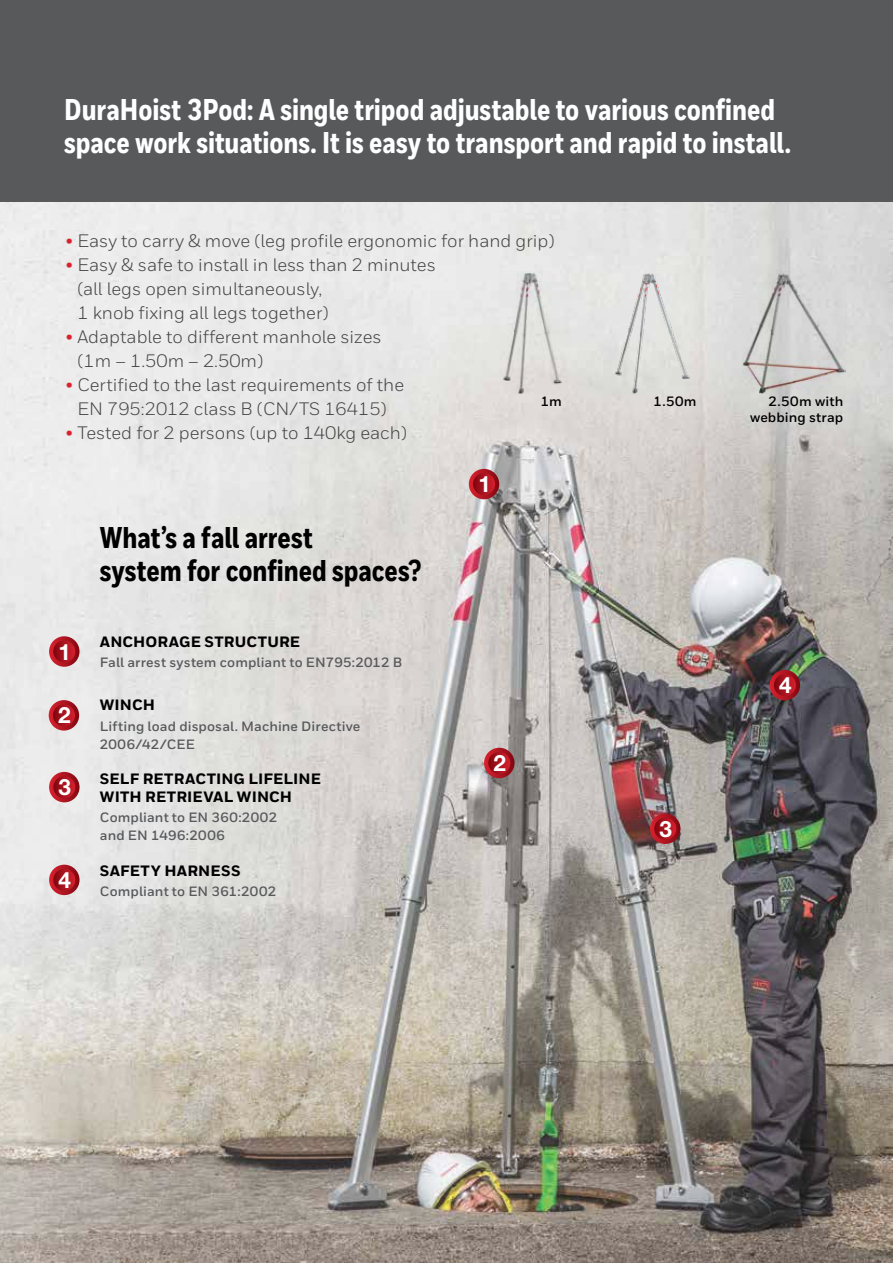
<style>
.page{position:relative;width:893px;height:1263px;background:#fff}
.page>*{position:absolute;margin:0;border:0;box-sizing:border-box;transform-origin:0 0}
.t1{font:800 30px/33px "Honeywell Cond";color:#fff}
.t2{font:800 30px/33px "Honeywell Cond";color:#000}
.t3{font:700 22.5px "Helvetica Neue LT Std";color:#fff}
.t4{font:18px/24px "Honeywell Sans";color:#414042}
.t5{font:800 15px/18px "Honeywell Sans";letter-spacing:.01em;color:#000}
.t6{font:700 13.5px/18px "Honeywell Sans";letter-spacing:.01em;color:#58595b}
.t7{font:700 13.5px/15.1px "Honeywell Sans";letter-spacing:.015em;color:#000;text-align:right}
.s1{color:#dc202e}
</style>
<div class="page">
<img style="left:0;top:201px;width:893px;height:1062px">
<div style="left:0;top:0;width:893px;height:201px;background:#58595b"></div>
<svg style="left:469px;top:469px;width:30px;height:30px"></svg>
<div style="left:473px;top:473px;width:22px;height:22px;background:linear-gradient(to right,#820811,#cf1e2b);border-radius:11px"></div>
<svg style="left:484px;top:748px;width:30px;height:30px"></svg>
<svg style="left:488px;top:752px;width:22px;height:22px"></svg>
<svg style="left:49px;top:700px;width:30px;height:30px"></svg>
<svg style="left:53px;top:704px;width:22px;height:22px"></svg>
<svg style="left:650px;top:813px;width:30px;height:31px"></svg>
<svg style="left:654px;top:818px;width:22px;height:22px"></svg>
<svg style="left:49px;top:772px;width:31px;height:30px"></svg>
<div style="left:53px;top:776px;width:22px;height:22px;background:linear-gradient(to right,#820710,#ce1f2c);border-radius:11px"></div>
<svg style="left:49px;top:865px;width:31px;height:30px"></svg>
<div style="left:53px;top:869px;width:22px;height:22px;background:linear-gradient(to right,#820710,#ce1f2c);border-radius:11px"></div>
<svg style="left:49px;top:636px;width:31px;height:31px"></svg>
<div style="left:53px;top:640px;width:22px;height:22px;background:linear-gradient(to right,#840711,#ce1f2c);border-radius:11px"></div>
<img style="left:611px;top:270px;width:85px;height:126px">
<img style="left:742px;top:270px;width:104px;height:124px">
<img style="left:500px;top:271px;width:71px;height:123px">
<svg style="left:770px;top:670px;width:30px;height:30px"></svg>
<div style="left:774px;top:674px;width:22px;height:22px;background:linear-gradient(to right,#840812,#ce1e2b);border-radius:11px"></div>
<h1 class="t1" style="left:64px;top:94px;width:728px">DuraHoist 3Pod: A single tripod adjustable to various confined space work situations. It is easy to transport and rapid to install.</h1>
<p class="t4" style="left:65px;top:228px;width:491px"><span class="s1">•</span> Easy to carry &amp; move (leg profile ergonomic for hand grip)</p>
<p class="t4" style="left:77px;top:252px;width:360px;text-indent:-12px"><span class="s1">•</span> Easy &amp; safe to install in less than 2 minutes (all legs open simultaneously,<br>1 knob fixing all legs together)</p>
<p class="t4" style="left:77px;top:324px;width:306px;text-indent:-12px"><span class="s1">•</span> Adaptable to different manhole sizes (1m – 1.50m – 2.50m)</p>
<p class="t4" style="left:65px;top:372px;width:340px;text-align:center"><span class="s1">•</span> Certified to the last requirements of the<br>EN 795:2012 class B (CN/TS 16415)</p>
<p class="t4" style="left:65px;top:420px;width:343px"><span class="s1">•</span> Tested for 2 persons (up to 140kg each)</p>
<p class="t7" style="left:541px;top:394px;width:23px">1m</p>
<p class="t3" style="left:59px;top:637px;width:14px">1</p>
<p class="t3" style="left:58px;top:701px;width:14px">2</p>
<h1 class="t2" style="left:100px;top:522px;width:323px">What’s a fall arrest<br>system for confined spaces?</h1>
<p class="t5" style="left:100px;top:633px;width:202px">ANCHORAGE STRUCTURE</p>
<p class="t6" style="left:100px;top:653px;width:304px">Fall arrest system compliant to EN795:2012 B</p>
<p class="t5" style="left:100px;top:697px;width:57px">WINCH</p>
<p class="t6" style="left:100px;top:717px;width:262px">Lifting load disposal. Machine Directive<br>2006/42/CEE</p>
<p class="t3" style="left:59px;top:773px;width:14px">3</p>
<p class="t5" style="left:100px;top:770px;width:223px">SELF RETRACTING LIFELINE<br>WITH RETRIEVAL WINCH</p>
<p class="t6" style="left:100px;top:808px;width:179px">Compliant to EN 360:2002 and EN 1496:2006</p>
<p class="t3" style="left:59px;top:866px;width:14px">4</p>
<p class="t5" style="left:100px;top:862px;width:142px">SAFETY HARNESS</p>
<p class="t6" style="left:100px;top:883px;width:178px">Compliant to EN 361:2002</p>
<p class="t3" style="left:478px;top:470px;width:14px">1</p>
<p class="t3" style="left:494px;top:749px;width:14px">2</p>
<p class="t7" style="left:653px;top:394px;width:45px">1.50m</p>
<p class="t7" style="left:750px;top:394px;width:95px">2.50m with webbing strap</p>
<p class="t3" style="left:660px;top:815px;width:14px">3</p>
<p class="t3" style="left:779px;top:671px;width:14px">4</p>
</div>
